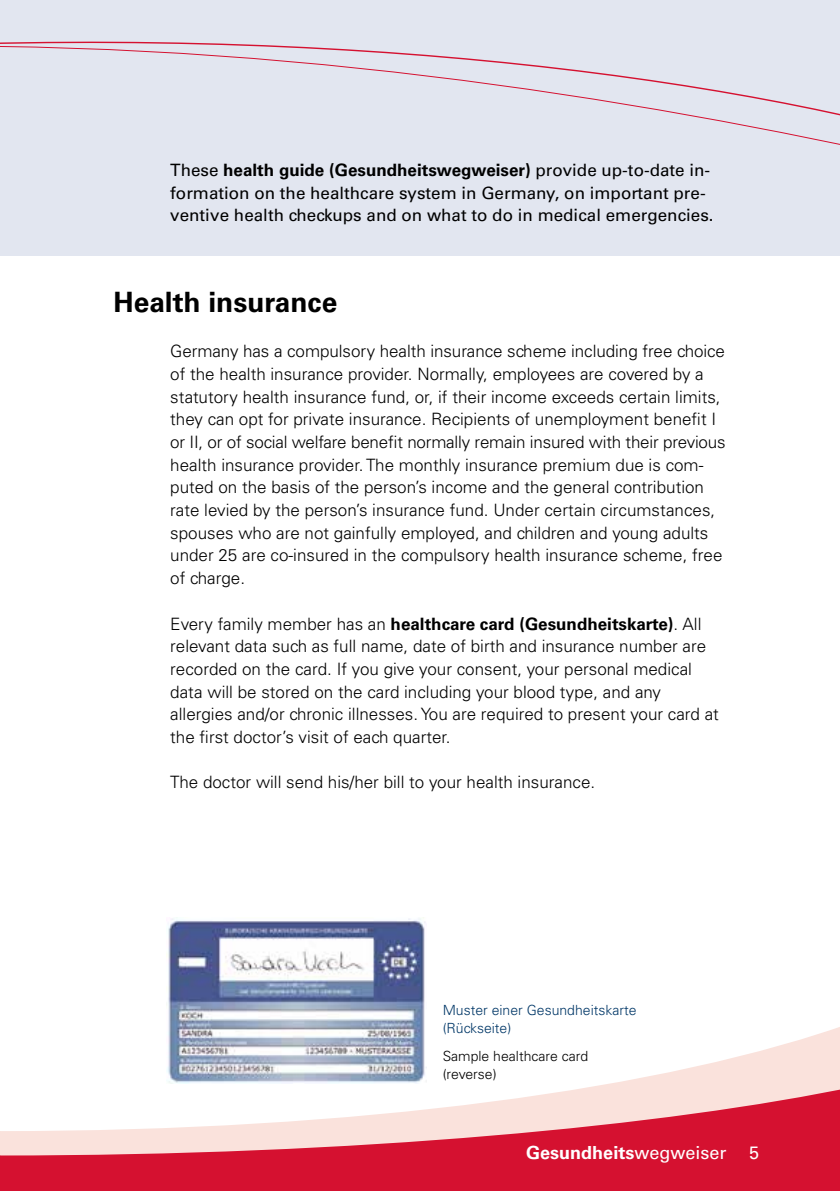
<style>
.page{position:relative;width:840px;height:1191px;background:#fff}
.page>*{position:absolute;margin:0;border:0;box-sizing:border-box;transform-origin:0 0}
.t1{font:700 28px "Univers";color:#000}
.t2{font:700 18px "Univers";color:#fff}
.t3{font:18px "Univers";color:#fff}
.t4{font:300 17px/22.6px "Univers";color:#000}
.t5{font:17px/22.6px "Univers";color:#000}
.t6{font:300 14px/18px "Univers";color:#003767}
.t7{font:300 14px/18px "Univers";color:#000}
.s1{font-weight:700}
.s2{font-weight:400}
</style>
<div class="page">
<div style="left:0;top:0;width:839px;height:255px;background:#e2e6f0"></div>
<svg style="left:170px;top:1027px;width:669px;height:59px"></svg>
<svg style="left:1px;top:1086px;width:838px;height:105px;fill:#d51130"></svg>
<svg style="left:0;top:1131px;width:1px;height:60px"></svg>
<svg style="left:0;top:41px;width:839px;height:104px"></svg>
<img style="left:167px;top:917px;width:259px;height:166px">
<p class="t5" style="left:170px;top:159px;width:544px">These <span class="s1">health guide (Gesundheitswegweiser)</span> provide up-to-date in&shy;formation on the healthcare system in Germany, on important pre&shy;ventive health checkups and on what to do in medical emergencies.</p>
<h1 class="t1" style="left:113px;top:286px;width:225px">Health insurance</h1>
<p class="t4" style="left:170px;top:340px;width:556px">Germany has a compulsory health insurance scheme including free choice of the health insurance provider. Normally, employees are covered by a statutory health insurance fund, or, if their income exceeds certain limits, they can opt for private insurance. Recipients of unemployment benefit I or II, or of social welfare benefit normally remain insured with their previous health insurance provider. The monthly insurance premium due is com&shy;puted on the basis of the person’s income and the general contribution rate levied by the person’s insurance fund. Under certain circumstances, spouses who are not gainfully employed, and children and young adults under 25 are co-insured in the compulsory health insurance scheme, free of charge.</p>
<p class="t4" style="left:170px;top:612px;width:550px">Every family member has an <span class="s1">healthcare card (Gesundheitskarte)</span>. All relevant data such as full name, date of birth and insurance number are recorded on the card. If you give your consent, your personal medical data will be stored on the card including your blood type, and any allergies and/or chronic illnesses. You are required to present your card at the first doctor’s visit of each quarter.</p>
<p class="t4" style="left:170px;top:771px;width:426px">The doctor will send his/her bill to your health insurance.</p>
<p class="t6" style="left:442px;top:1001px;width:195px">Muster einer Gesundheitskarte (Rückseite)</p>
<p class="t7" style="left:442px;top:1046px;width:147px">Sample healthcare card (reverse)</p>
<p class="t2" style="left:526px;top:1141px;width:202px">Gesundheits<span class="s2">wegweiser</span></p>
<p class="t3" style="left:748px;top:1141px;width:12px">5</p>
</div>
